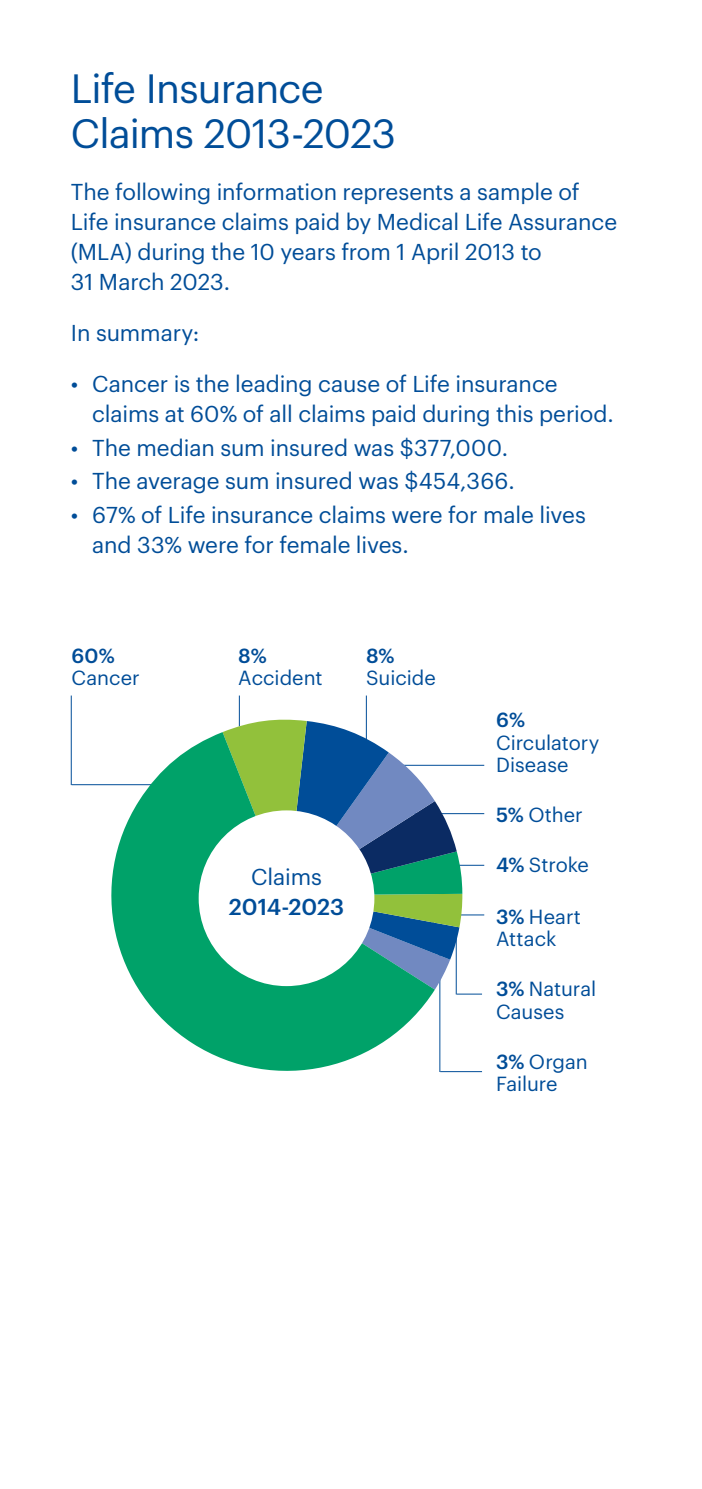
<style>
.page{position:relative;width:702px;height:1489px;background:#fff}
.page>*{position:absolute;margin:0;border:0;box-sizing:border-box;transform-origin:0 0}
.t1{font:40px/45px "Graphik";letter-spacing:-.02em;color:#004d98}
.t2{font:22.5px/30px "Graphik";letter-spacing:-.005em;color:#004d98}
.t3{font:500 22.5px "Graphik";letter-spacing:-.005em;color:#004d98}
.t4{font:20px/22.5px "Graphik";color:#004d98}
.t5{font:500 20px "Graphik";color:#004d98}
.s1{font-weight:500}
</style>
<div class="page">
<hr style="left:414px;top:813px;width:70px;height:1px;background:#004d98">
<hr style="left:395px;top:764px;width:89px;height:1px;background:#004d98">
<hr style="left:414px;top:864px;width:70px;height:1px;background:#004d98">
<hr style="left:414px;top:914px;width:70px;height:1px;background:#004d98">
<hr style="left:72px;top:784px;width:148px;height:1px;background:#004d98">
<hr style="left:71px;top:695px;width:1px;height:90px;background:#004d98">
<hr style="left:239px;top:695px;width:1px;height:31px;background:#004d98">
<hr style="left:366px;top:695px;width:1px;height:74px;background:#004d98">
<hr style="left:439px;top:952px;width:1px;height:119px;background:#004d98">
<hr style="left:440px;top:1071px;width:42px;height:1px;background:#004d98">
<svg style="left:223px;top:717px;width:259px;height:277px"></svg>
<svg style="left:87px;top:732px;width:348px;height:339px;fill:#00a269"></svg>
<div style="left:199px;top:810px;width:175px;height:176px;background:#fff;border-radius:50%"></div>
<h1 class="t1" style="left:71px;top:63px;width:326px">Life Insurance<br>Claims 2013-2023</h1>
<p class="t2" style="left:71px;top:174px;width:548px">The following information represents a sample of Life insurance claims paid by Medical Life Assurance (MLA) during the 10 years from 1 April 2013 to<br>31 March 2023.</p>
<p class="t2" style="left:71px;top:316px;width:130px">In summary:</p>
<p class="t2" style="left:92px;top:367px;width:523px;text-indent:-21px">• Cancer is the leading cause of Life insurance claims at 60% of all claims paid during this period.</p>
<p class="t2" style="left:71px;top:431px;width:438px">• The median sum insured was $377,000.</p>
<p class="t2" style="left:71px;top:464px;width:445px">• The average sum insured was $454,366.</p>
<p class="t2" style="left:92px;top:498px;width:495px;text-indent:-21px">• 67% of Life insurance claims were for male lives and 33% were for female lives.</p>
<p class="t5" style="left:72px;top:640px;width:45px">60%</p>
<p class="t4" style="left:72px;top:665px;width:70px">Cancer</p>
<p class="t5" style="left:238px;top:640px;width:30px">8%</p>
<p class="t4" style="left:238px;top:665px;width:86px">Accident</p>
<p class="t5" style="left:366px;top:640px;width:30px">8%</p>
<p class="t4" style="left:366px;top:665px;width:71px">Suicide</p>
<p class="t2" style="left:251px;top:859px;width:72px">Claims</p>
<p class="t3" style="left:229px;top:889px;width:117px">2014-2023</p>
<p class="t5" style="left:496px;top:704px;width:30px">6%</p>
<p class="t4" style="left:496px;top:729px;width:105px">Circulatory<br>Disease</p>
<p class="t4" style="left:496px;top:802px;width:88px"><span class="s1">5%</span> Other</p>
<p class="t4" style="left:496px;top:851px;width:94px"><span class="s1">4%</span> Stroke</p>
<p class="t4" style="left:496px;top:903px;width:86px"><span class="s1">3%</span> Heart<br>Attack</p>
<p class="t4" style="left:496px;top:976px;width:102px"><span class="s1">3%</span> Natural<br>Causes</p>
<p class="t4" style="left:496px;top:1048px;width:93px"><span class="s1">3%</span> Organ<br>Failure</p>
</div>
